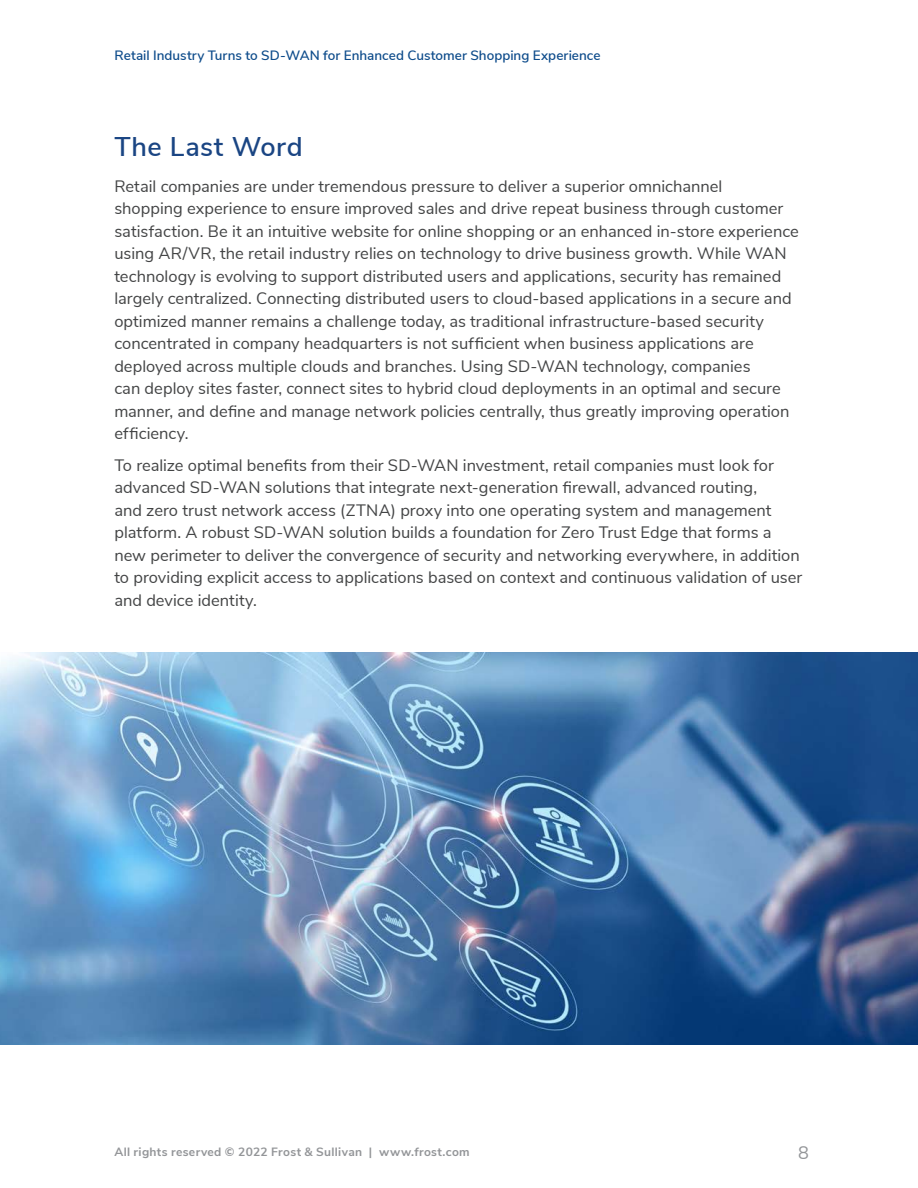
<style>
.page{position:relative;width:918px;height:1188px;background:#fff}
.page>*{position:absolute;margin:0;border:0;box-sizing:border-box;transform-origin:0 0}
.t1{font:600 27px "Nunito Sans";letter-spacing:.02em;color:#1a4583}
.t2{font:18px "Nunito Sans";color:#939598}
.Text_body{font:16.5px/22.5px "Nunito Sans";color:#434445}
.t3{font:600 13.5px "Nunito Sans";color:#0e4c8b}
.t4{font:700 12px "Nunito Sans";letter-spacing:.025em;color:#939598}
</style>
<div class="page">
<img style="left:0;top:652px;width:918px;height:393px">
<p class="t3" style="left:115px;top:46px;width:487px">Retail Industry Turns to SD-WAN for Enhanced Customer Shopping Experience</p>
<h1 class="t1" style="left:114px;top:127px;width:190px">The Last Word</h1>
<p class="Text_body" style="left:114px;top:174px;width:686px">Retail companies are under tremendous pressure to deliver a superior omnichannel<br>shopping experience to ensure improved sales and drive repeat business through customer satisfaction. Be it an intuitive website for online shopping or an enhanced in-store experience using AR/VR, the retail industry relies on technology to drive business growth. While WAN technology is evolving to support distributed users and applications, security has remained largely centralized. Connecting distributed users to cloud-based applications in a secure and optimized manner remains a challenge today, as traditional infrastructure-based security concentrated in company headquarters is not sufficient when business applications are deployed across multiple clouds and branches. Using SD-WAN technology, companies<br>can deploy sites faster, connect sites to hybrid cloud deployments in an optimal and secure manner, and define and manage network policies centrally, thus greatly improving operation efficiency.</p>
<p class="Text_body" style="left:114px;top:453px;width:690px">To realize optimal benefits from their SD-WAN investment, retail companies must look for advanced SD-WAN solutions that integrate next-generation firewall, advanced routing,<br>and zero trust network access (ZTNA) proxy into one operating system and management platform. A robust SD-WAN solution builds a foundation for Zero Trust Edge that forms a new perimeter to deliver the convergence of security and networking everywhere, in addition to providing explicit access to applications based on context and continuous validation of user and device identity.</p>
<p class="t4" style="left:114px;top:1143px;width:357px">All rights reserved © 2022 Frost &amp; Sullivan | www.frost.com</p>
<p class="t2" style="left:798px;top:1139px;width:12px">8</p>
</div>
